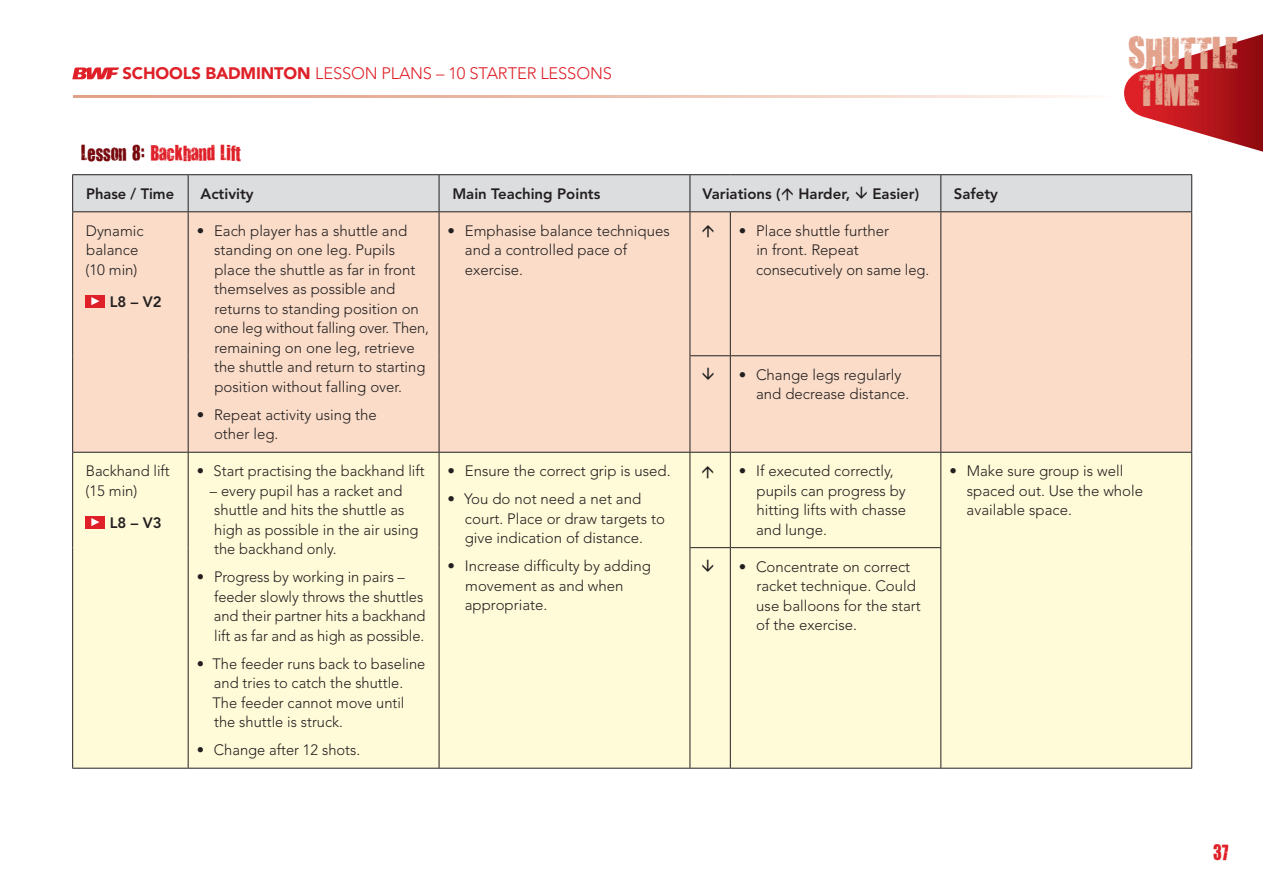
<style>
.page{position:relative;width:1263px;height:893px;background:#fff}
.page>*{position:absolute;margin:0;border:0;box-sizing:border-box;transform-origin:0 0}
.t1{font:36.75px/37.7px "You Are Loved";color:#e2a28b}
.t2{font:18px "You Are Loved";color:#df2028}
.t3{font:300 16.5px "Avenir";letter-spacing:-.01em;color:#df2028}
.t4{font:300 15px/19.5px "Avenir";color:#231f20}
.t5{font:800 15px "Avenir";color:#231f20}
.s1{font-weight:900}
.s2{color:#76080c}
</style>
<div class="page">
<svg style="left:73px;top:96px;width:1015px;height:2px;background:#ecc2b1"></svg>
<svg style="left:72px;top:67px;width:47px;height:12px"></svg>
<svg style="left:1124px;top:69px;width:139px;height:83px"></svg>
<div style="left:73px;top:212px;width:1118px;height:240px;background:#fadcc8"></div>
<div style="left:73px;top:453px;width:1118px;height:315px;background:#fffbd8"></div>
<hr style="left:72px;top:174px;width:116px;height:1px;background:#231f20">
<hr style="left:72px;top:175px;width:1px;height:36px;background:#231f20">
<hr style="left:188px;top:174px;width:251px;height:1px;background:#231f20">
<hr style="left:439px;top:174px;width:251px;height:1px;background:#231f20">
<hr style="left:941px;top:174px;width:251px;height:1px;background:#231f20">
<hr style="left:72px;top:211px;width:116px;height:1px;background:#231f20">
<hr style="left:940px;top:453px;width:1px;height:94px;background:#231f20">
<hr style="left:940px;top:548px;width:1px;height:220px;background:#231f20">
<hr style="left:188px;top:212px;width:1px;height:144px;background:#231f20">
<hr style="left:439px;top:212px;width:1px;height:144px;background:#231f20">
<hr style="left:690px;top:212px;width:1px;height:143px;background:#231f20">
<hr style="left:730px;top:212px;width:1px;height:143px;background:#231f20">
<hr style="left:940px;top:212px;width:1px;height:143px;background:#231f20">
<hr style="left:188px;top:356px;width:1px;height:96px;background:#231f20">
<hr style="left:439px;top:356px;width:1px;height:96px;background:#231f20">
<hr style="left:690px;top:356px;width:1px;height:96px;background:#231f20">
<hr style="left:730px;top:356px;width:1px;height:96px;background:#231f20">
<hr style="left:940px;top:356px;width:1px;height:96px;background:#231f20">
<hr style="left:188px;top:453px;width:1px;height:95px;background:#231f20">
<hr style="left:439px;top:453px;width:1px;height:95px;background:#231f20">
<hr style="left:690px;top:453px;width:1px;height:94px;background:#231f20">
<hr style="left:730px;top:453px;width:1px;height:94px;background:#231f20">
<hr style="left:188px;top:548px;width:1px;height:220px;background:#231f20">
<hr style="left:439px;top:548px;width:1px;height:220px;background:#231f20">
<hr style="left:690px;top:548px;width:1px;height:220px;background:#231f20">
<hr style="left:730px;top:548px;width:1px;height:220px;background:#231f20">
<hr style="left:72px;top:212px;width:1px;height:144px;background:#231f20">
<hr style="left:72px;top:356px;width:1px;height:96px;background:#231f20">
<hr style="left:72px;top:453px;width:1px;height:95px;background:#231f20">
<hr style="left:72px;top:548px;width:1px;height:220px;background:#231f20">
<hr style="left:690px;top:174px;width:40px;height:1px;background:#231f20">
<hr style="left:730px;top:174px;width:211px;height:1px;background:#231f20">
<hr style="left:690px;top:768px;width:40px;height:1px;background:#231f20">
<hr style="left:730px;top:768px;width:211px;height:1px;background:#231f20">
<hr style="left:1191px;top:212px;width:1px;height:144px;background:#231f20">
<hr style="left:1191px;top:356px;width:1px;height:96px;background:#231f20">
<hr style="left:690px;top:355px;width:40px;height:1px;background:#231f20">
<hr style="left:730px;top:355px;width:211px;height:1px;background:#231f20">
<hr style="left:72px;top:452px;width:116px;height:1px;background:#231f20">
<hr style="left:188px;top:452px;width:251px;height:1px;background:#231f20">
<hr style="left:439px;top:452px;width:251px;height:1px;background:#231f20">
<hr style="left:690px;top:452px;width:40px;height:1px;background:#231f20">
<hr style="left:730px;top:452px;width:211px;height:1px;background:#231f20">
<hr style="left:1191px;top:453px;width:1px;height:95px;background:#231f20">
<hr style="left:1191px;top:548px;width:1px;height:220px;background:#231f20">
<hr style="left:941px;top:452px;width:251px;height:1px;background:#231f20">
<hr style="left:690px;top:547px;width:40px;height:1px;background:#231f20">
<hr style="left:730px;top:547px;width:211px;height:1px;background:#231f20">
<hr style="left:72px;top:768px;width:116px;height:1px;background:#231f20">
<hr style="left:188px;top:768px;width:251px;height:1px;background:#231f20">
<hr style="left:439px;top:768px;width:251px;height:1px;background:#231f20">
<hr style="left:941px;top:768px;width:251px;height:1px;background:#231f20">
<div style="left:85px;top:295px;width:20px;height:12px;background:#df2028"></div>
<svg style="left:91px;top:297px;width:8px;height:8px"></svg>
<div style="left:85px;top:516px;width:20px;height:12px;background:#df2028"></div>
<svg style="left:91px;top:518px;width:8px;height:8px"></svg>
<div style="left:73px;top:175px;width:1119px;height:37px;background:#dcdddf"></div>
<svg style="left:703px;top:225px;width:10px;height:12px"></svg>
<svg style="left:703px;top:368px;width:10px;height:12px"></svg>
<svg style="left:702px;top:466px;width:11px;height:12px"></svg>
<svg style="left:702px;top:560px;width:11px;height:12px"></svg>
<p class="t3" style="left:123px;top:64px;width:491px"><span class="s1">SCHOOLS BADMINTON</span> LESSON PLANS – 10 STARTER LESSONS</p>
<p class="t2" style="left:72px;top:140px;width:170px"><span class="s2">Lesson 8:</span> Backhand Lift</p>
<p class="t5" style="left:86px;top:185px;width:90px">Phase / Time</p>
<p class="t5" style="left:201px;top:185px;width:55px">Activity</p>
<p class="t5" style="left:452px;top:185px;width:150px">Main Teaching Points</p>
<p class="t5" style="left:703px;top:185px;width:149px">Variations ( Harder,</p>
<p class="t5" style="left:872px;top:185px;width:48px">Easier)</p>
<p class="t5" style="left:954px;top:185px;width:46px">Safety</p>
<p class="t4" style="left:86px;top:221px;width:60px">Dynamic balance (10 min)</p>
<p class="t5" style="left:110px;top:293px;width:53px">L8 – V2</p>
<p class="t4" style="left:465px;top:221px;width:206px;text-indent:-17px">• Emphasise balance techniques and a controlled pace of exercise.</p>
<p class="t4" style="left:756px;top:221px;width:175px;text-indent:-17px">• Place shuttle further<br>in front. Repeat consecutively on same leg.</p>
<p class="t4" style="left:214px;top:221px;width:216px;text-indent:-17px">• Each player has a shuttle and standing on one leg. Pupils place the shuttle as far in front themselves as possible and returns to standing position on one leg without falling over. Then, remaining on one leg, retrieve the shuttle and return to starting position without falling over.</p>
<p class="t4" style="left:214px;top:405px;width:164px;text-indent:-17px">• Repeat activity using the other leg.</p>
<p class="t4" style="left:756px;top:365px;width:155px;text-indent:-17px">• Change legs regularly and decrease distance.</p>
<h1 class="t1" style="left:1129px;top:33px;width:111px">ShuttlE<br>Time</h1>
<p class="t4" style="left:86px;top:461px;width:86px">Backhand lift (15 min)</p>
<p class="t5" style="left:110px;top:514px;width:53px">L8 – V3</p>
<p class="t4" style="left:197px;top:461px;width:229px">• Start practising the backhand lift</p>
<p class="t4" style="left:210px;top:481px;width:210px">– every pupil has a racket and shuttle and hits the shuttle as high as possible in the air using the backhand only.</p>
<p class="t4" style="left:214px;top:567px;width:213px;text-indent:-17px">• Progress by working in pairs – feeder slowly throws the shuttles and their partner hits a backhand lift as far and as high as possible.</p>
<p class="t4" style="left:212px;top:654px;width:214px;text-indent:-16px">• The feeder runs back to baseline and tries to catch the shuttle.<br>The feeder cannot move until the shuttle is struck.</p>
<p class="t4" style="left:197px;top:740px;width:165px">• Change after 12 shots.</p>
<p class="t4" style="left:448px;top:461px;width:225px">• Ensure the correct grip is used.</p>
<p class="t4" style="left:465px;top:489px;width:202px;text-indent:-17px">• You do not need a net and court. Place or draw targets to give indication of distance.</p>
<p class="t4" style="left:465px;top:556px;width:188px;text-indent:-17px">• Increase difficulty by adding movement as and when appropriate.</p>
<p class="t4" style="left:756px;top:461px;width:152px;text-indent:-17px">• If executed correctly, pupils can progress by hitting lifts with chasse and lunge.</p>
<p class="t4" style="left:967px;top:461px;width:178px;text-indent:-17px">• Make sure group is well spaced out. Use the whole available space.</p>
<p class="t4" style="left:756px;top:557px;width:166px;text-indent:-17px">• Concentrate on correct racket technique. Could use balloons for the start of the exercise.</p>
<p class="t2" style="left:1213px;top:840px;width:17px">37</p>
</div>
